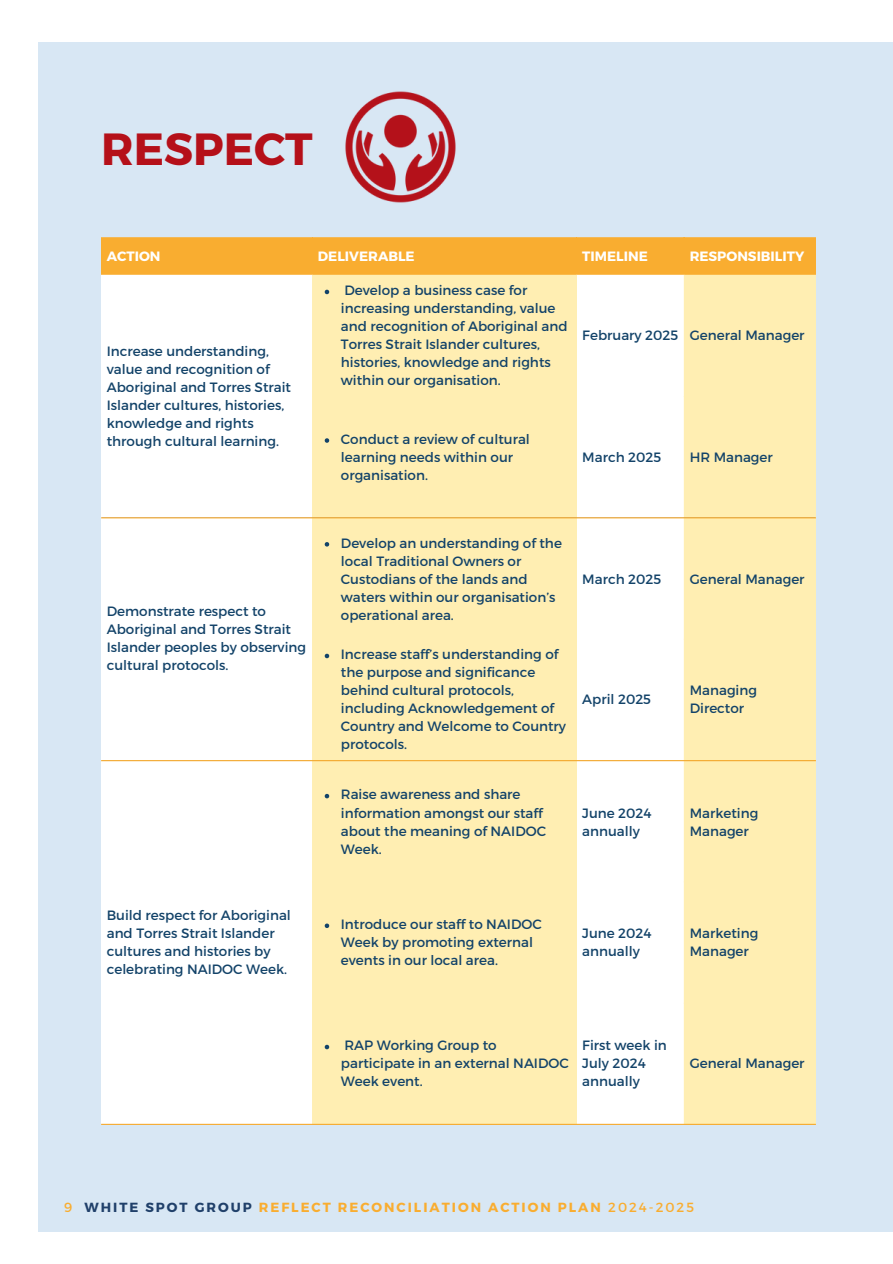
<style>
.page{position:relative;width:893px;height:1264px;background:#fff}
.page>*{position:absolute;margin:0;border:0;box-sizing:border-box;transform-origin:0 0}
.t1{font:700 45px "Montserrat";color:#b51019}
.t2{font:13.5px/18px "Montserrat";color:#134369}
.t3{font:700 13.5px "Montserrat";color:#fff}
.t4{font:700 13.2px "Montserrat";letter-spacing:.15em;color:#f9ad30}
.s1{font-weight:400}
.s2{color:#20406a}
</style>
<div class="page">
<div style="left:39px;top:43px;width:853px;height:1188px;background:#d8e7f4"></div>
<img style="left:345px;top:91px;width:111px;height:112px">
<div style="left:101px;top:237px;width:714px;height:38px;background:#f9ad30"></div>
<div style="left:101px;top:275px;width:211px;height:848px;background:#fff"></div>
<svg style="left:312px;top:275px;width:503px;height:848px;background:#fef1c2"></svg>
<svg style="left:325px;top:290px;width:4px;height:4px"></svg>
<svg style="left:325px;top:438px;width:4px;height:5px"></svg>
<svg style="left:325px;top:542px;width:4px;height:4px"></svg>
<svg style="left:325px;top:653px;width:4px;height:5px"></svg>
<svg style="left:325px;top:793px;width:4px;height:5px"></svg>
<svg style="left:325px;top:923px;width:4px;height:5px"></svg>
<svg style="left:325px;top:1044px;width:4px;height:5px"></svg>
<hr style="left:101px;top:517px;width:714px;height:1px;background:#f9ad30">
<hr style="left:101px;top:760px;width:714px;height:1px;background:#f9ad30">
<hr style="left:101px;top:1123px;width:714px;height:1px;background:#f9ad30">
<p class="t1" style="left:101px;top:119px;width:213px">RESPECT</p>
<h1 class="t3" style="left:107px;top:247px;width:55px">ACTION</h1>
<p class="t3" style="left:318px;top:247px;width:98px">DELIVERABLE</p>
<p class="t3" style="left:582px;top:247px;width:67px">TIMELINE</p>
<p class="t3" style="left:689px;top:247px;width:116px">RESPONSIBILITY</p>
<p class="t2" style="left:107px;top:341px;width:186px">Increase understanding, value and recognition of<br>Aboriginal and Torres Strait<br>Islander cultures, histories, knowledge and rights through cultural learning.</p>
<p class="t2" style="left:107px;top:602px;width:201px">Demonstrate respect to<br>Aboriginal and Torres Strait<br>Islander peoples by observing cultural protocols.</p>
<p class="t2" style="left:107px;top:905px;width:186px">Build respect for Aboriginal and Torres Strait Islander cultures and histories by celebrating NAIDOC Week.</p>
<p class="t2" style="left:341px;top:281px;width:228px">Develop a business case for increasing understanding, value and recognition of Aboriginal and<br>Torres Strait Islander cultures, histories, knowledge and rights within our organisation.</p>
<p class="t2" style="left:582px;top:326px;width:97px">February 2025</p>
<p class="t2" style="left:689px;top:326px;width:116px">General Manager</p>
<p class="t2" style="left:341px;top:429px;width:190px">Conduct a review of cultural learning needs within our organisation.</p>
<p class="t2" style="left:582px;top:447px;width:80px">March 2025</p>
<p class="t2" style="left:689px;top:447px;width:85px">HR Manager</p>
<p class="t2" style="left:341px;top:533px;width:222px">Develop an understanding of the local Traditional Owners or<br>Custodians of the lands and waters within our organisation’s operational area.</p>
<p class="t2" style="left:341px;top:645px;width:227px">Increase staff’s understanding of the purpose and significance behind cultural protocols, including Acknowledgement of<br>Country and Welcome to Country protocols.</p>
<p class="t2" style="left:341px;top:785px;width:207px">Raise awareness and share information amongst our staff about the meaning of NAIDOC<br>Week.</p>
<p class="t2" style="left:582px;top:569px;width:80px">March 2025</p>
<p class="t2" style="left:689px;top:569px;width:116px">General Manager</p>
<p class="t2" style="left:582px;top:690px;width:70px">April 2025</p>
<p class="t2" style="left:689px;top:681px;width:69px">Managing<br>Director</p>
<p class="t2" style="left:582px;top:803px;width:71px">June 2024 annually</p>
<p class="t2" style="left:689px;top:803px;width:70px">Marketing<br>Manager</p>
<p class="t2" style="left:341px;top:914px;width:202px">Introduce our staff to NAIDOC<br>Week by promoting external events in our local area.</p>
<p class="t2" style="left:582px;top:923px;width:71px">June 2024 annually</p>
<p class="t2" style="left:689px;top:923px;width:70px">Marketing<br>Manager</p>
<p class="t2" style="left:341px;top:1035px;width:229px">RAP Working Group to participate in an external NAIDOC<br>Week event.</p>
<p class="t2" style="left:582px;top:1035px;width:86px">First week in<br>July 2024 annually</p>
<p class="t2" style="left:689px;top:1053px;width:116px">General Manager</p>
<p class="t4" style="left:64px;top:1198px;width:631px"><span class="s1">9</span> <span class="s2">WHITE SPOT GROUP</span> REFLECT RECONCILIATION ACTION PLAN <span class="s1">2024-2025</span></p>
</div>
